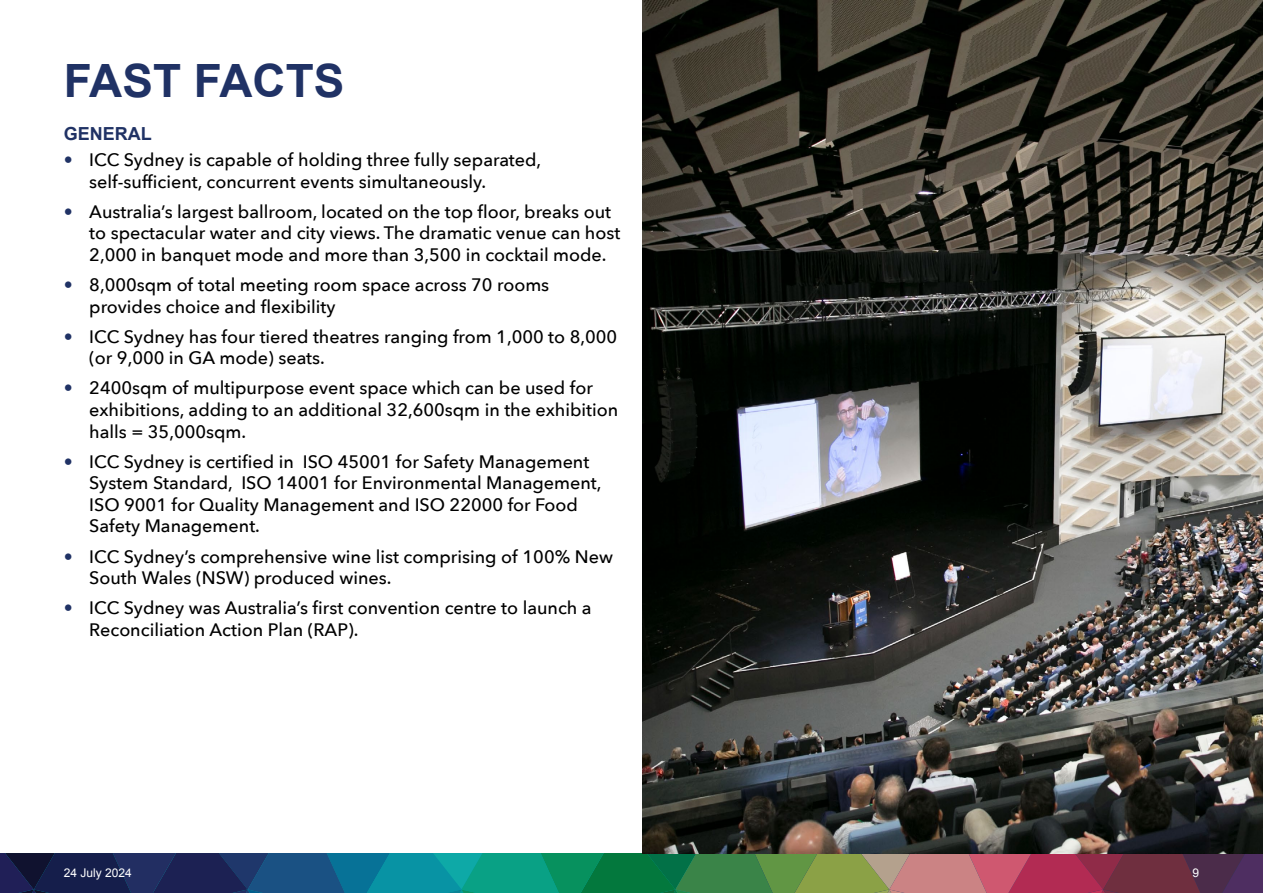
<style>
.page{position:relative;width:1263px;height:893px;background:#fff}
.page>*{position:absolute;margin:0;border:0;box-sizing:border-box;transform-origin:0 0}
.t1{font:700 45.9px "Arial";color:#203265}
.t2{font:500 18px/21.6px "Avenir Next";color:#000}
.t3{font:700 18px "Arial";color:#203265}
.t4{font:12px "Arial";color:#fff}
.s1{color:#203265}
</style>
<div class="page">
<svg style="left:0;top:853px;width:1263px;height:40px;background:#445f61"></svg>
<img style="left:642px;top:0;width:621px;height:853px">
<h1 class="t1" style="left:64px;top:51px;width:282px">FAST FACTS</h1>
<p class="t3" style="left:64px;top:122px;width:90px">GENERAL</p>
<p class="t2" style="left:89px;top:148px;width:453px;text-indent:-26px"><span class="s1">•</span> ICC Sydney is capable of holding three fully separated, self-sufficient, concurrent events simultaneously.</p>
<p class="t2" style="left:89px;top:200px;width:533px;text-indent:-26px"><span class="s1">•</span> Australia’s largest ballroom, located on the top floor, breaks out to spectacular water and city views. The dramatic venue can host<br>2,000 in banquet mode and more than 3,500 in cocktail mode.</p>
<p class="t2" style="left:89px;top:273px;width:461px;text-indent:-26px"><span class="s1">•</span> 8,000sqm of total meeting room space across 70 rooms provides choice and flexibility</p>
<p class="t2" style="left:89px;top:325px;width:529px;text-indent:-26px"><span class="s1">•</span> ICC Sydney has four tiered theatres ranging from 1,000 to 8,000 (or 9,000 in GA mode) seats.</p>
<p class="t2" style="left:89px;top:377px;width:530px;text-indent:-26px"><span class="s1">•</span> 2400sqm of multipurpose event space which can be used for exhibitions, adding to an additional 32,600sqm in the exhibition halls = 35,000sqm.</p>
<p class="t2" style="left:89px;top:450px;width:514px;text-indent:-26px"><span class="s1">•</span> ICC Sydney is certified in ISO 45001 for Safety Management System Standard, ISO 14001 for Environmental Management, ISO 9001 for Quality Management and ISO 22000 for Food Safety Management.</p>
<p class="t2" style="left:89px;top:545px;width:525px;text-indent:-26px"><span class="s1">•</span> ICC Sydney’s comprehensive wine list comprising of 100% New<br>South Wales (NSW) produced wines.</p>
<p class="t2" style="left:89px;top:597px;width:504px;text-indent:-26px"><span class="s1">•</span> ICC Sydney was Australia’s first convention centre to launch a<br>Reconciliation Action Plan (RAP).</p>
<p class="t4" style="left:64px;top:865px;width:70px">24 July 2024</p>
<p class="t4" style="left:1192px;top:865px;width:8px">9</p>
</div>
